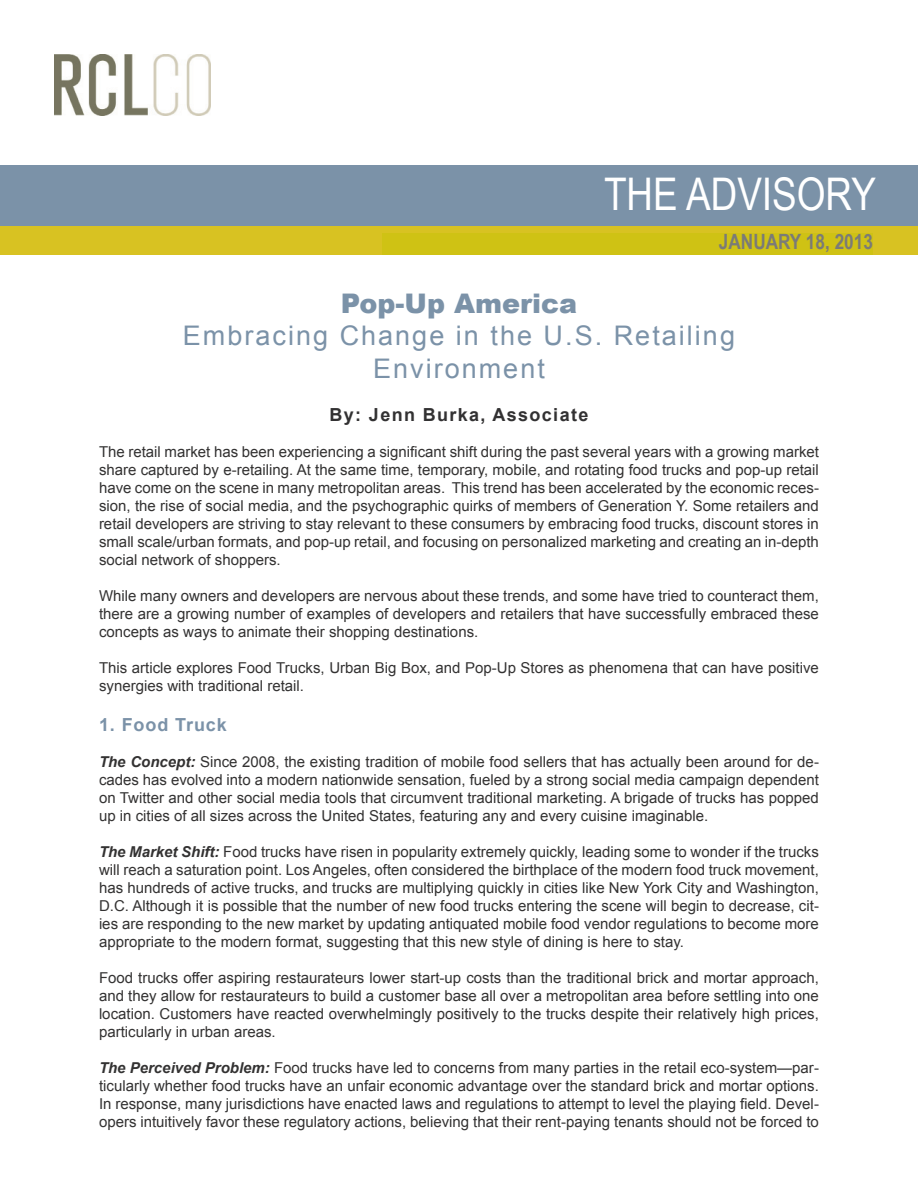
<style>
.page{position:relative;width:918px;height:1188px;background:#fff}
.page>*{position:absolute;margin:0;border:0;box-sizing:border-box;transform-origin:0 0}
.t1{font:45px "Arial Narrow";color:#fff}
.t2{font:27px/32.4px "Arial";letter-spacing:.075em;color:#7b92a8;text-align:center}
.t3{font:900 27px "Arial";color:#7b92a8}
.t4{font:700 21px "Arial Narrow";color:#7b7b77}
.t5{font:700 18px "Arial";letter-spacing:.075em;color:#323132}
.t6{font:700 18px "Arial";letter-spacing:.05em;color:#7b92a8}
.t7{font:15px/18px "Arial";color:#333232;text-align:justify}
.s1{font-weight:700;font-style:italic}
</style>
<div class="page">
<div style="left:0;top:165px;width:917px;height:61px;background:#7b92a8"></div>
<div style="left:0;top:226px;width:917px;height:29px;background:#d8c222"></div>
<div style="left:382px;top:233px;width:491px;height:22px;background:#cfc214"></div>
<img style="left:54px;top:54px;width:157px;height:61px">
<p class="t1" style="left:604px;top:161px;width:274px">THE ADVISORY</p>
<p class="t4" style="left:719px;top:225px;width:156px">JANUARY 18, 2013</p>
<p class="t3" style="left:341px;top:284px;width:238px">Pop-Up America</p>
<p class="t2" style="left:183px;top:320px;width:554px">Embracing Change in the U.S. Retailing<br>Environment</p>
<p class="t5" style="left:330px;top:403px;width:260px">By: Jenn Burka, Associate</p>
<p class="t7" style="left:99px;top:443px;width:722px">The retail market has been experiencing a significant shift during the past several years with a growing market share captured by e-retailing. At the same time, temporary, mobile, and rotating food trucks and pop-up retail have come on the scene in many metropolitan areas. This trend has been accelerated by the economic reces&shy;sion, the rise of social media, and the psychographic quirks of members of Generation Y. Some retailers and retail developers are striving to stay relevant to these consumers by embracing food trucks, discount stores in small scale/urban formats, and pop-up retail, and focusing on personalized marketing and creating an in-depth social network of shoppers.</p>
<p class="t7" style="left:99px;top:587px;width:721px">While many owners and developers are nervous about these trends, and some have tried to counteract them, there are a growing number of examples of developers and retailers that have successfully embraced these concepts as ways to animate their shopping destinations.</p>
<p class="t7" style="left:99px;top:659px;width:721px">This article explores Food Trucks, Urban Big Box, and Pop-Up Stores as phenomena that can have positive synergies with traditional retail.</p>
<p class="t6" style="left:99px;top:712px;width:129px">1. Food Truck</p>
<p class="t7" style="left:99px;top:753px;width:721px"><span class="s1">The Concept:</span> Since 2008, the existing tradition of mobile food sellers that has actually been around for de&shy;cades has evolved into a modern nationwide sensation, fueled by a strong social media campaign dependent on Twitter and other social media tools that circumvent traditional marketing. A brigade of trucks has popped up in cities of all sizes across the United States, featuring any and every cuisine imaginable.</p>
<p class="t7" style="left:99px;top:843px;width:721px"><span class="s1">The Market Shift:</span> Food trucks have risen in popularity extremely quickly, leading some to wonder if the trucks will reach a saturation point. Los Angeles, often considered the birthplace of the modern food truck movement, has hundreds of active trucks, and trucks are multiplying quickly in cities like New York City and Washington, D.C. Although it is possible that the number of new food trucks entering the scene will begin to decrease, cit&shy;ies are responding to the new market by updating antiquated mobile food vendor regulations to become more appropriate to the modern format, suggesting that this new style of dining is here to stay.</p>
<p class="t7" style="left:99px;top:969px;width:721px">Food trucks offer aspiring restaurateurs lower start-up costs than the traditional brick and mortar approach, and they allow for restaurateurs to build a customer base all over a metropolitan area before settling into one location. Customers have reacted overwhelmingly positively to the trucks despite their relatively high prices, particularly in urban areas.</p>
<p class="t7" style="left:99px;top:1059px;width:721px"><span class="s1">The Perceived Problem:</span> Food trucks have led to concerns from many parties in the retail eco-system—par&shy;ticularly whether food trucks have an unfair economic advantage over the standard brick and mortar options.<br>In response, many jurisdictions have enacted laws and regulations to attempt to level the playing field. Devel&shy;opers intuitively favor these regulatory actions, believing that their rent-paying tenants should not be forced to</p>
</div>
